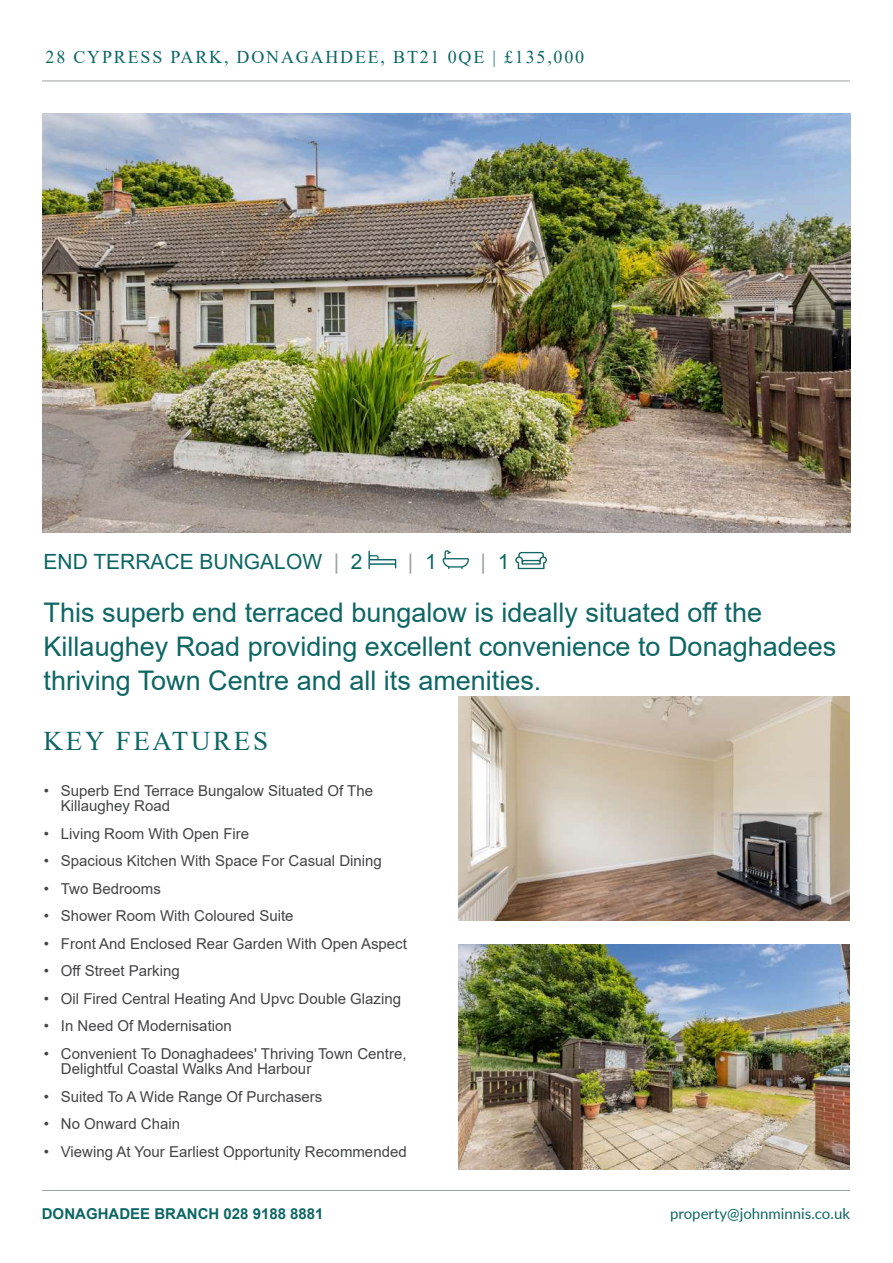
<style>
.page{position:relative;width:893px;height:1263px;background:#fff}
.page>*{position:absolute;margin:0;border:0;box-sizing:border-box;transform-origin:0 0}
.t1{font:27px/34.3px "Arial";color:#0d6664}
.t2{font:27px "Times New Roman";letter-spacing:.1em;color:#0c6664}
.t3{font:21px "Arial";color:#0c6664}
.t4{font:21px "Arial";color:#9da0a1}
.t5{font:18px "Times New Roman";letter-spacing:.1em;color:#0c6664}
.t6{font:15px/15.5px "Arial";color:#434445}
.t7{font:700 15px "Arial";color:#0c6664}
.t8{font:15px "Lato";color:#0c6664}
.s1{color:#9da0a1}
.s2{color:#0c6664}
</style>
<div class="page">
<hr style="left:42px;top:1190px;width:808px;height:1px;background:#9ca1a2">
<hr style="left:42px;top:81px;width:808px;height:1px;background:#9ca1a2">
<img style="left:458px;top:945px;width:392px;height:224px">
<img style="left:458px;top:697px;width:392px;height:224px">
<svg style="left:368px;top:551px;width:28px;height:18px"></svg>
<svg style="left:443px;top:550px;width:26px;height:19px"></svg>
<svg style="left:515px;top:552px;width:32px;height:17px"></svg>
<img style="left:43px;top:113px;width:808px;height:420px">
<p class="t5" style="left:46px;top:50px;width:540px">28 CYPRESS PARK, DONAGAHDEE, BT21 0QE | £135,000</p>
<h2 class="t3" style="left:44px;top:554px;width:320px">END TERRACE BUNGALOW <span class="s1">|</span> 2</h2>
<h2 class="t4" style="left:408px;top:554px;width:30px">| <span class="s2">1</span></h2>
<h2 class="t4" style="left:481px;top:554px;width:30px">| <span class="s2">1</span></h2>
<h1 class="t1" style="left:44px;top:597px;width:794px">This superb end terraced bungalow is ideally situated off the<br>Killaughey Road providing excellent convenience to Donaghadees thriving Town Centre and all its amenities.</h1>
<h1 class="t2" style="left:44px;top:731px;width:226px">KEY FEATURES</h1>
<p class="t6" style="left:61px;top:784px;width:314px;text-indent:-17px">• Superb End Terrace Bungalow Situated Of The<br>Killaughey Road</p>
<p class="t6" style="left:44px;top:827px;width:207px">• Living Room With Open Fire</p>
<p class="t6" style="left:44px;top:855px;width:340px">• Spacious Kitchen With Space For Casual Dining</p>
<p class="t6" style="left:44px;top:882px;width:119px">• Two Bedrooms</p>
<p class="t6" style="left:44px;top:910px;width:251px">• Shower Room With Coloured Suite</p>
<p class="t6" style="left:44px;top:937px;width:365px">• Front And Enclosed Rear Garden With Open Aspect</p>
<p class="t6" style="left:44px;top:965px;width:137px">• Off Street Parking</p>
<p class="t6" style="left:44px;top:992px;width:359px">• Oil Fired Central Heating And Upvc Double Glazing</p>
<p class="t6" style="left:44px;top:1020px;width:189px">• In Need Of Modernisation</p>
<p class="t6" style="left:61px;top:1047px;width:347px;text-indent:-17px">• Convenient To Donaghadees' Thriving Town Centre,<br>Delightful Coastal Walks And Harbour</p>
<p class="t6" style="left:44px;top:1090px;width:280px">• Suited To A Wide Range Of Purchasers</p>
<p class="t6" style="left:44px;top:1118px;width:138px">• No Onward Chain</p>
<p class="t6" style="left:44px;top:1145px;width:364px">• Viewing At Your Earliest Opportunity Recommended</p>
<p class="t7" style="left:42px;top:1208px;width:283px">DONAGHADEE BRANCH 028 9188 8881</p>
<p class="t8" style="left:670px;top:1202px;width:181px">property@johnminnis.co.uk</p>
</div>
